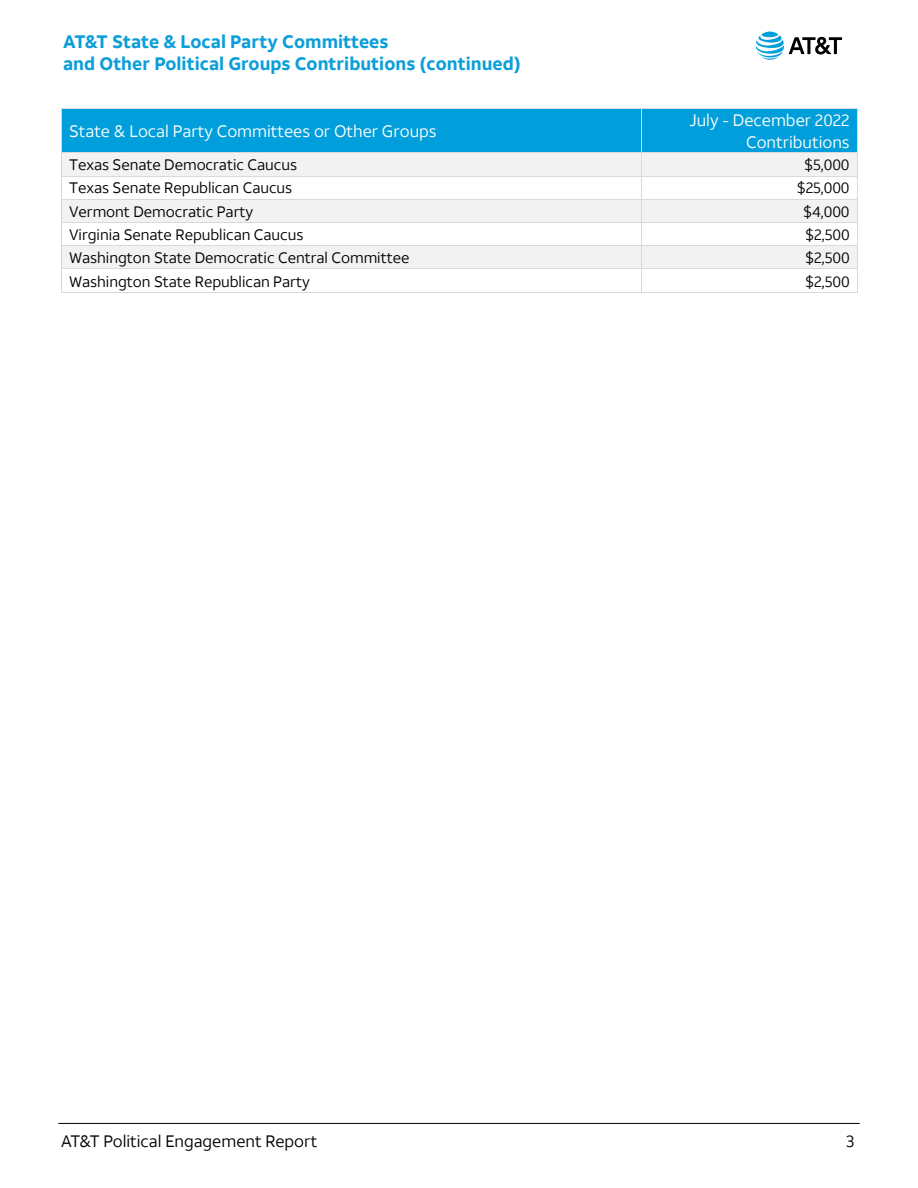
<style>
.page{position:relative;width:918px;height:1188px;background:#fff}
.page>*{position:absolute;margin:0;border:0;box-sizing:border-box;transform-origin:0 0}
.t1{font:700 18px/21.6px "ATT Aleck Sans";color:#0c9eda}
.t2{font:16.5px/21.6px "ATT Aleck Sans";color:#fff;text-align:right}
.t3{font:16.5px "ATT Aleck Sans";color:#000}
.t4{font:15.15px "ATT Aleck Sans";letter-spacing:-.005em;color:#000}
</style>
<div class="page">
<hr style="left:58px;top:1123px;width:802px;height:1px;background:#000">
<svg style="left:756px;top:32px;width:86px;height:28px"></svg>
<div style="left:62px;top:109px;width:579px;height:43px;background:#009fdb"></div>
<div style="left:642px;top:109px;width:215px;height:43px;background:#009fdb"></div>
<hr style="left:62px;top:108px;width:579px;height:1px;background:#d9d9d9">
<hr style="left:642px;top:108px;width:215px;height:1px;background:#d9d9d9">
<hr style="left:61px;top:109px;width:1px;height:43px;background:#d9d9d9">
<hr style="left:641px;top:109px;width:1px;height:43px;background:#d9d9d9">
<hr style="left:857px;top:109px;width:1px;height:43px;background:#d9d9d9">
<div style="left:62px;top:153px;width:579px;height:23px;background:#f2f2f2"></div>
<div style="left:642px;top:153px;width:215px;height:23px;background:#f2f2f2"></div>
<hr style="left:62px;top:152px;width:579px;height:1px;background:#d9d9d9">
<hr style="left:642px;top:152px;width:215px;height:1px;background:#d9d9d9">
<hr style="left:62px;top:176px;width:579px;height:1px;background:#d9d9d9">
<hr style="left:642px;top:176px;width:215px;height:1px;background:#d9d9d9">
<div style="left:62px;top:199px;width:579px;height:23px;background:#f2f2f2"></div>
<div style="left:642px;top:199px;width:215px;height:23px;background:#f2f2f2"></div>
<hr style="left:62px;top:199px;width:579px;height:1px;background:#d9d9d9">
<hr style="left:642px;top:199px;width:215px;height:1px;background:#d9d9d9">
<hr style="left:62px;top:222px;width:579px;height:1px;background:#d9d9d9">
<hr style="left:642px;top:222px;width:215px;height:1px;background:#d9d9d9">
<div style="left:62px;top:246px;width:579px;height:23px;background:#f2f2f2"></div>
<div style="left:642px;top:246px;width:215px;height:23px;background:#f2f2f2"></div>
<hr style="left:62px;top:245px;width:579px;height:1px;background:#d9d9d9">
<hr style="left:642px;top:245px;width:215px;height:1px;background:#d9d9d9">
<hr style="left:62px;top:269px;width:579px;height:1px;background:#d9d9d9">
<hr style="left:642px;top:269px;width:215px;height:1px;background:#d9d9d9">
<svg style="left:61px;top:152px;width:1px;height:141px"></svg>
<hr style="left:62px;top:292px;width:579px;height:1px;background:#d9d9d9">
<svg style="left:641px;top:152px;width:1px;height:141px"></svg>
<hr style="left:642px;top:292px;width:215px;height:1px;background:#d9d9d9">
<svg style="left:857px;top:152px;width:1px;height:141px"></svg>
<p class="t1" style="left:63px;top:31px;width:459px">AT&amp;T State &amp; Local Party Committees<br>and Other Political Groups Contributions (continued)</p>
<p class="t2" style="left:69px;top:121px;width:369px">State &amp; Local Party Committees or Other Groups</p>
<p class="t2" style="left:690px;top:110px;width:162px">July - December 2022<br>Contributions</p>
<p class="t4" style="left:69px;top:156px;width:229px">Texas Senate Democratic Caucus</p>
<p class="t4" style="left:804px;top:156px;width:47px">$5,000</p>
<p class="t4" style="left:69px;top:179px;width:225px">Texas Senate Republican Caucus</p>
<p class="t4" style="left:797px;top:179px;width:54px">$25,000</p>
<p class="t4" style="left:69px;top:202px;width:186px">Vermont Democratic Party</p>
<p class="t4" style="left:803px;top:202px;width:48px">$4,000</p>
<p class="t4" style="left:69px;top:225px;width:236px">Virginia Senate Republican Caucus</p>
<p class="t4" style="left:805px;top:225px;width:46px">$2,500</p>
<p class="t4" style="left:69px;top:249px;width:342px">Washington State Democratic Central Committee</p>
<p class="t4" style="left:805px;top:249px;width:46px">$2,500</p>
<p class="t4" style="left:69px;top:272px;width:242px">Washington State Republican Party</p>
<p class="t4" style="left:805px;top:272px;width:46px">$2,500</p>
<p class="t3" style="left:61px;top:1131px;width:258px">AT&amp;T Political Engagement Report</p>
<p class="t3" style="left:846px;top:1131px;width:10px">3</p>
</div>
